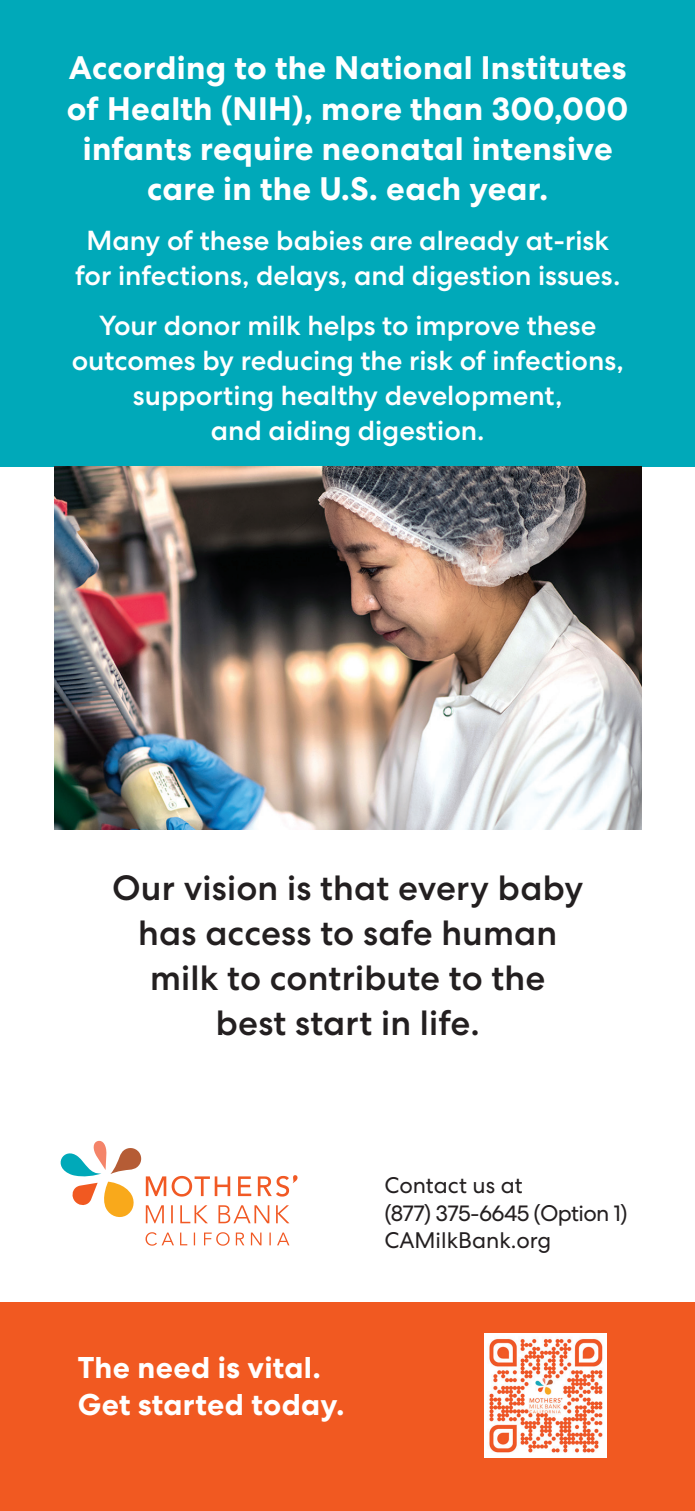
<style>
.page{position:relative;width:695px;height:1511px;background:#fff}
.page>*{position:absolute;margin:0;border:0;box-sizing:border-box;transform-origin:0 0}
.t1{font:500 35px/45px "Centra No 2";letter-spacing:.005em;color:#231f20;text-align:center}
.t2{font:700 32.5px/40px "Centra No 2";letter-spacing:.01em;color:#fff;text-align:center}
.t3{font:700 30px/37.5px "Centra No 2";letter-spacing:.01em;color:#fff}
.t4{font:500 27.5px/35px "Centra No 2";color:#fff;text-align:center}
.t5{font:22.5px/27.5px "Centra No 2";color:#231f20}
</style>
<div class="page">
<div style="left:0;top:0;width:695px;height:466px;background:#00a9b9"></div>
<img style="left:54px;top:466px;width:587px;height:363px">
<div style="left:0;top:1302px;width:695px;height:208px;background:#f15921"></div>
<svg style="left:146px;top:1232px;width:143px;height:13px"></svg>
<svg style="left:61px;top:1140px;width:236px;height:83px"></svg>
<img style="left:484px;top:1333px;width:122px;height:124px">
<p class="t2" style="left:67px;top:49px;width:563px">According to the National Institutes of Health (NIH), more than 300,000 infants require neonatal intensive care in the U.S. each year.</p>
<p class="t4" style="left:75px;top:223px;width:547px">Many of these babies are already at-risk for infections, delays, and digestion issues.</p>
<p class="t4" style="left:72px;top:308px;width:554px">Your donor milk helps to improve these outcomes by reducing the risk of infections, supporting healthy development,<br>and aiding digestion.</p>
<p class="t1" style="left:112px;top:865px;width:473px">Our vision is that every baby has access to safe human milk to contribute to the best start in life.</p>
<p class="t3" style="left:78px;top:1348px;width:268px">The need is vital.<br>Get started today.</p>
<p class="t5" style="left:384px;top:1171px;width:245px">Contact us at<br>(877) 375-6645 (Option 1)<br>CAMilkBank.org</p>
</div>
